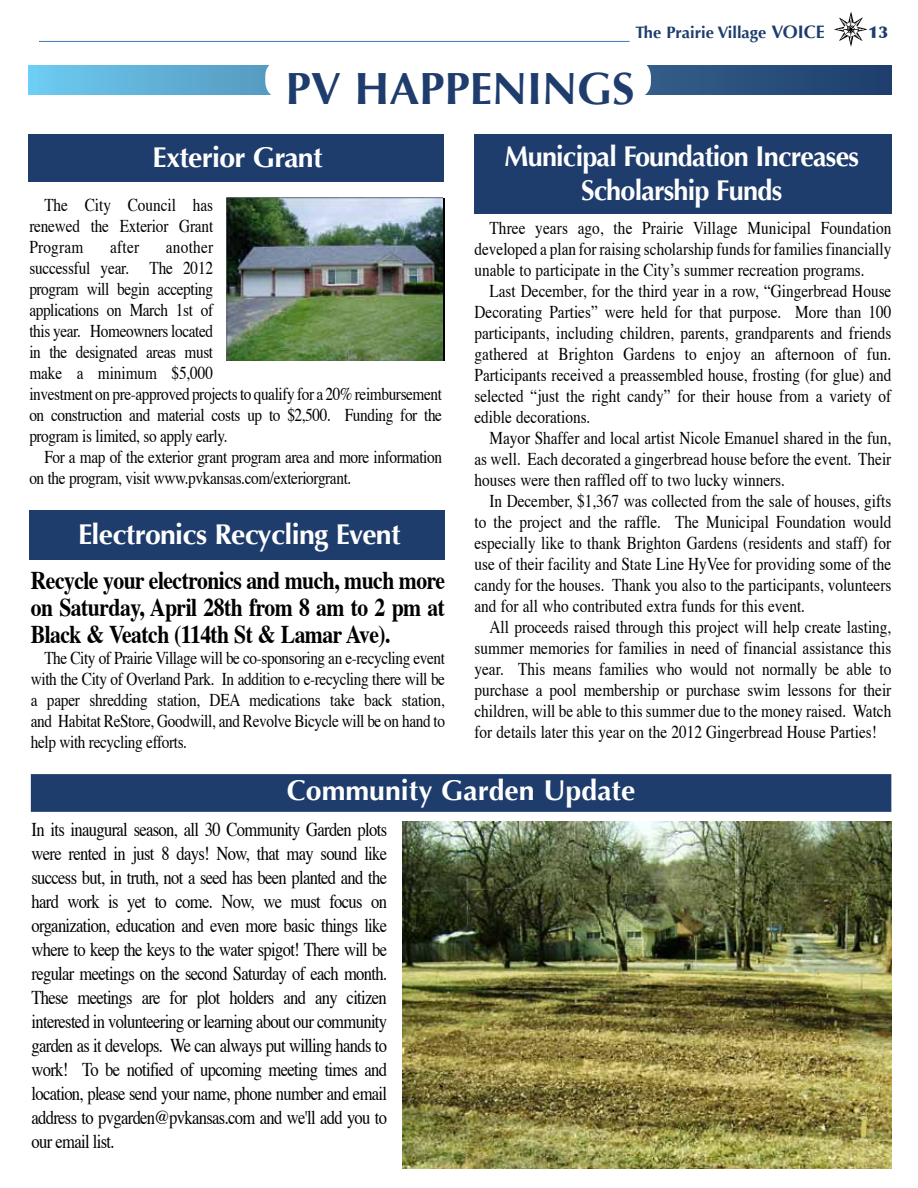
<style>
.page{position:relative;width:918px;height:1188px;background:#fff}
.page>*{position:absolute;margin:0;border:0;box-sizing:border-box;transform-origin:0 0}
.t1{font:700 45px "Optima";color:#1e3d6d}
.t2{font:700 28.5px "Optima";letter-spacing:-.025em;color:#fff}
.t3{font:700 28.5px/34.2px "Optima";letter-spacing:-.025em;color:#fff;text-align:center;scale:.95 1}
.t4{font:700 25.5px/27px "Times";letter-spacing:-.025em;color:#000;text-align:justify;scale:.85 1}
.t5{font:19.5px/24px "Times";letter-spacing:-.04em;color:#000;text-align:justify;scale:.85 1}
.t6{font:18px/21px "Times";letter-spacing:-.025em;color:#000;text-align:justify;scale:.85 1}
.t7{font:700 16.5px "Optima";color:#1e3d6d}
.t8{font:900 16.5px "Optima";color:#1e3d6d}
.s1{font-size:18px}
</style>
<div class="page">
<svg style="left:28px;top:65px;width:864px;height:30px;background:#4580a9"></svg>
<div style="left:265px;top:60px;width:386px;height:38px;background:#fff;border-radius:16px"></div>
<div style="left:29px;top:134px;width:415px;height:48px;background:#1e3d6d"></div>
<div style="left:475px;top:134px;width:417px;height:79px;background:#1e3d6d"></div>
<div style="left:29px;top:511px;width:416px;height:49px;background:#1e3d6d"></div>
<img style="left:227px;top:198px;width:216px;height:162px">
<div style="left:31px;top:774px;width:860px;height:38px;background:#1e3d6d;border:2px solid #1e3d6d"></div>
<img style="left:834px;top:12px;width:34px;height:35px">
<hr style="left:39px;top:41px;width:591px;height:1px;background:#407cbd">
<img style="left:402px;top:821px;width:489px;height:348px">
<p class="t7" style="left:636px;top:22px;width:189px">The Prairie Village <span class="s1">VOI CE</span></p>
<p class="t8" style="left:869px;top:22px;width:21px">13</p>
<h1 class="t1" style="left:286px;top:63px;width:97px">PV HAPPENIN</h1>
<h1 class="t1" style="left:577px;top:63px;width:56px">GS</h1>
<h2 class="t2" style="left:152px;top:141px;width:172px">Exterior Grant</h2>
<p class="t6" style="left:29px;top:196px;width:218px;text-indent:15px">The City Council has renewed the Exterior Grant Program</p>
<p class="t6" style="left:110px;top:238px;width:36px">after</p>
<p class="t6" style="left:29px;top:238px;width:487px;text-align:left;text-indent:137px">another<br>successful year. The 2012<br>program will begin accepting<br>applications on March 1st of<br>this year. Homeowners located<br>in the designated areas must<br>make a minimum $5,000<br>investment on pre-approved projects to qualify for a 20% reimbursement on construction and material costs up to $2,500. Funding for the program is limited, so apply early.</p>
<p class="t6" style="left:29px;top:448px;width:487px;text-indent:15px">For a map of the exterior grant program area and more information on the program, visit www.pvkansas.com/exteriorgrant.</p>
<h2 class="t2" style="left:78px;top:518px;width:324px">Electronics Recycling Event</h2>
<h3 class="t4" style="left:31px;top:568px;width:489px">Recycle your electronics and much, much more on Saturday, April 28th from 8 am to 2 pm at Black &amp; Veatch (114th St &amp; Lamar Ave).</h3>
<p class="t6" style="left:31px;top:649px;width:489px;text-indent:13px">The City of Prairie Village will be co-sponsoring an e-recycling event with the City of Overland Park. In addition to e-recycling there will be a paper shredding station, DEA medications take back station, and Habitat ReStore, Goodwill, and Revolve Bicycle will be on hand to help with recycling efforts.</p>
<h2 class="t3" style="left:505px;top:139px;width:375px">Municipal Foundation I ncreases<br>Scholarship Funds</h2>
<p class="t6" style="left:475px;top:219px;width:492px;text-indent:15px">Three years ago, the Prairie Village Municipal Foundation developed a plan for raising scholarship funds for families financially unable to participate in the City’s summer recreation programs.</p>
<p class="t6" style="left:475px;top:282px;width:492px;text-indent:15px">Last December, for the third year in a row, “Gingerbread House Decorating Parties” were held for that purpose. More than 100 participants, including children, parents, grandparents and friends gathered at Brighton Gardens to enjoy an afternoon of fun.<br>Participants received a preassembled house, frosting (for glue) and selected “just the right candy” for their house from a variety of edible decorations.</p>
<p class="t6" style="left:475px;top:429px;width:492px;text-indent:15px">Mayor Shaffer and local artist Nicole Emanuel shared in the fun, as well. Each decorated a gingerbread house before the event. Their houses were then raffled off to two lucky winners.</p>
<p class="t6" style="left:475px;top:492px;width:492px;text-indent:15px">In December, $1,367 was collected from the sale of houses, gifts to the project and the raffle. The Municipal Foundation would especially like to thank Brighton Gardens (residents and staff) for use of their facility and State Line HyVee for providing some of the candy for the houses. Thank you also to the participants, volunteers and for all who contributed extra funds for this event.</p>
<p class="t6" style="left:475px;top:618px;width:492px;text-indent:15px">All proceeds raised through this project will help create lasting, summer memories for families in need of financial assistance this year. This means families who would not normally be able to purchase a pool membership or purchase swim lessons for their children, will be able to this summer due to the money raised. Watch for details later this year on the 2012 Gingerbread House Parties!</p>
<h2 class="t2" style="left:287px;top:774px;width:350px">Community Garden U pdate</h2>
<p class="t5" style="left:32px;top:818px;width:420px">In its inaugural season, all 30 Community Garden plots were rented in just 8 days! Now, that may sound like success but, in truth, not a seed has been planted and the hard work is yet to come. Now, we must focus on organization, education and even more basic things like where to keep the keys to the water spigot! There will be regular meetings on the second Saturday of each month.<br>These meetings are for plot holders and any citizen interested in volunteering or learning about our community garden as it develops. We can always put willing hands to work! To be notified of upcoming meeting times and location, please send your name, phone number and email address to pvgarden@pvkansas.com and we'll add you to our email list.</p>
</div>
